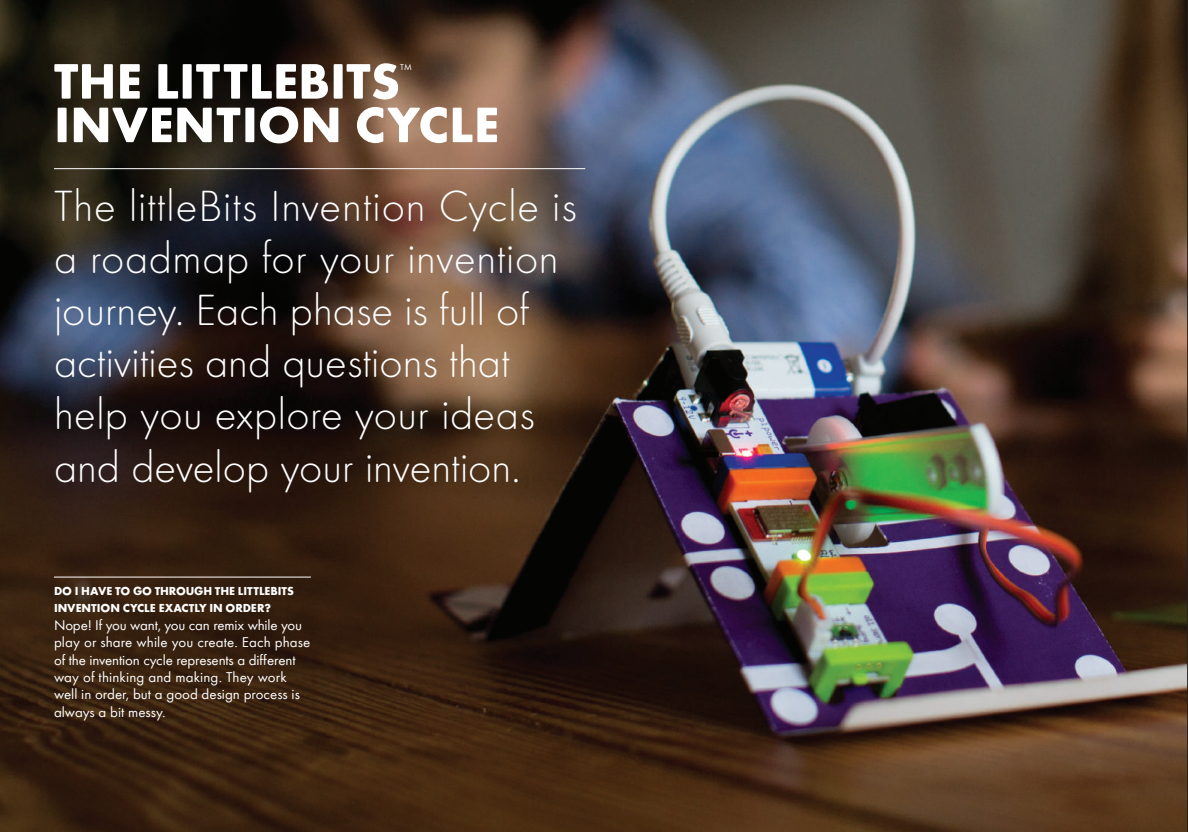
<style>
.page{position:relative;width:1188px;height:832px;background:#fff}
.page>*{position:absolute;margin:0;border:0;box-sizing:border-box;transform-origin:0 0}
.t1{font:700 51.75px "Futura Round";color:#fff}
.t2{font:300 45px/52.2px "Futura Round";color:#fff}
.t3{font:15px/17.4px "Futura Round";color:#fff}
.t4{font:700 12px/17.4px "Futura Round";letter-spacing:-.005em;color:#fff}
.t5{font:9px "Futura Round";color:#fff}
</style>
<div class="page">
<img style="left:0;top:0;width:1188px;height:831px">
<hr style="left:54px;top:168px;width:531px;height:1px;background:#fff">
<hr style="left:54px;top:576px;width:257px;height:1px;background:#fff">
<h1 class="t1" style="left:54px;top:41px;width:348px">THE LITTLEBITS</h1>
<p class="t5" style="left:400px;top:61px;width:13px">TM</p>
<h1 class="t1" style="left:54px;top:85px;width:447px">INVENTION CYCLE</h1>
<h2 class="t2" style="left:54px;top:178px;width:524px">The littleBits I nvention Cycle is a roadmap for your invention journey. Each phase is full of activities and questions that help you explore your ideas and develop your invention.</h2>
<p class="t4" style="left:54px;top:581px;width:241px">DO I HAVE TO GO THROUGH THE LITTLEBITS<br>INVENTION CYCLE EXACTLY IN ORDER?</p>
<p class="t3" style="left:54px;top:615px;width:258px">Nope! If you want, you can remix while you play or share while you create. Each phase of the invention cycle represents a different way of thinking and making. They work well in order, but a good design process is always a bit messy.</p>
</div>
